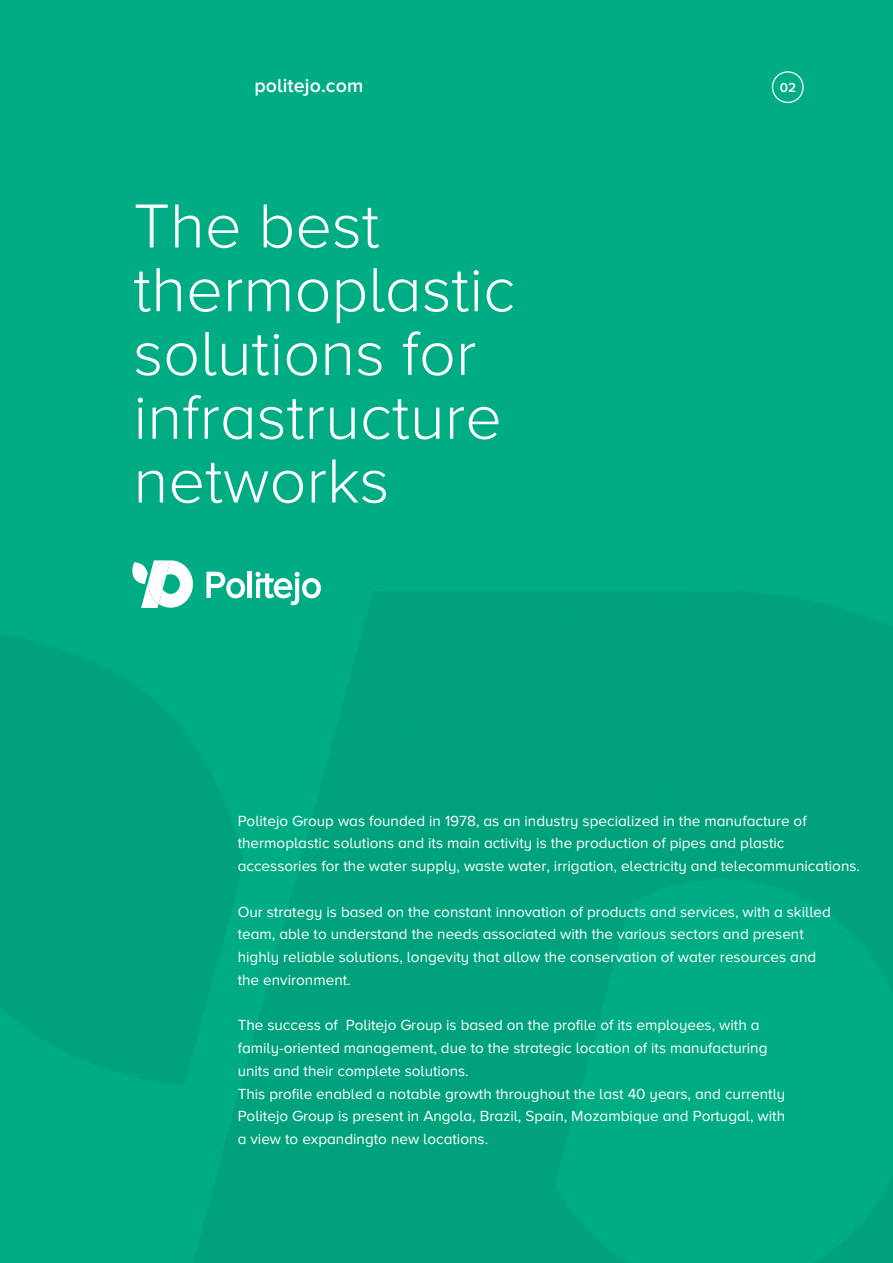
<style>
.page{position:relative;width:893px;height:1263px;background:#00ac84}
.page>*{position:absolute;margin:0;border:0;box-sizing:border-box;transform-origin:0 0}
.t1{font:300 64.35px/63.8px "Proxima Nova A";color:#fff}
.t2{font:600 19.5px "Proxima Nova A";letter-spacing:.005em;color:#fff}
.t3{font:15.15px/22.8px "Proxima Nova A";color:#fff}
.t4{font:600 13.5px "Proxima Nova A";color:#fff}
</style>
<div class="page">
<svg style="left:772px;top:71px;width:32px;height:32px"></svg>
<svg style="left:206px;top:572px;width:39px;height:26px"></svg>
<hr style="left:248px;top:572px;width:4px;height:26px;background:#fff">
<svg style="left:256px;top:572px;width:65px;height:33px"></svg>
<svg style="left:132px;top:560px;width:61px;height:48px"></svg>
<p class="t2" style="left:255px;top:75px;width:110px">politejo.com</p>
<p class="t4" style="left:780px;top:80px;width:18px">02</p>
<h1 class="t1" style="left:133px;top:194px;width:383px">The best thermoplastic solutions for infrastructure networks</h1>
<p class="t3" style="left:238px;top:809px;width:624px">Politejo Group was founded in 1978, as an industry specialized in the manufacture of thermoplastic solutions and its main activity is the production of pipes and plastic accessories for the water supply, waste water, irrigation, electricity and telecommunications.</p>
<p class="t3" style="left:238px;top:900px;width:595px">Our strategy is based on the constant innovation of products and services, with a skilled team, able to understand the needs associated with the various sectors and present highly reliable solutions, longevity that allow the conservation of water resources and the environment.</p>
<p class="t3" style="left:238px;top:1014px;width:549px">The success of Politejo Group is based on the profile of its employees, with a family-oriented management, due to the strategic location of its manufacturing units and their complete solutions.<br>This profile enabled a notable growth throughout the last 40 years, and currently Politejo Group is present in Angola, Brazil, Spain, Mozambique and Portugal, with a view to expandingto new locations.</p>
</div>
